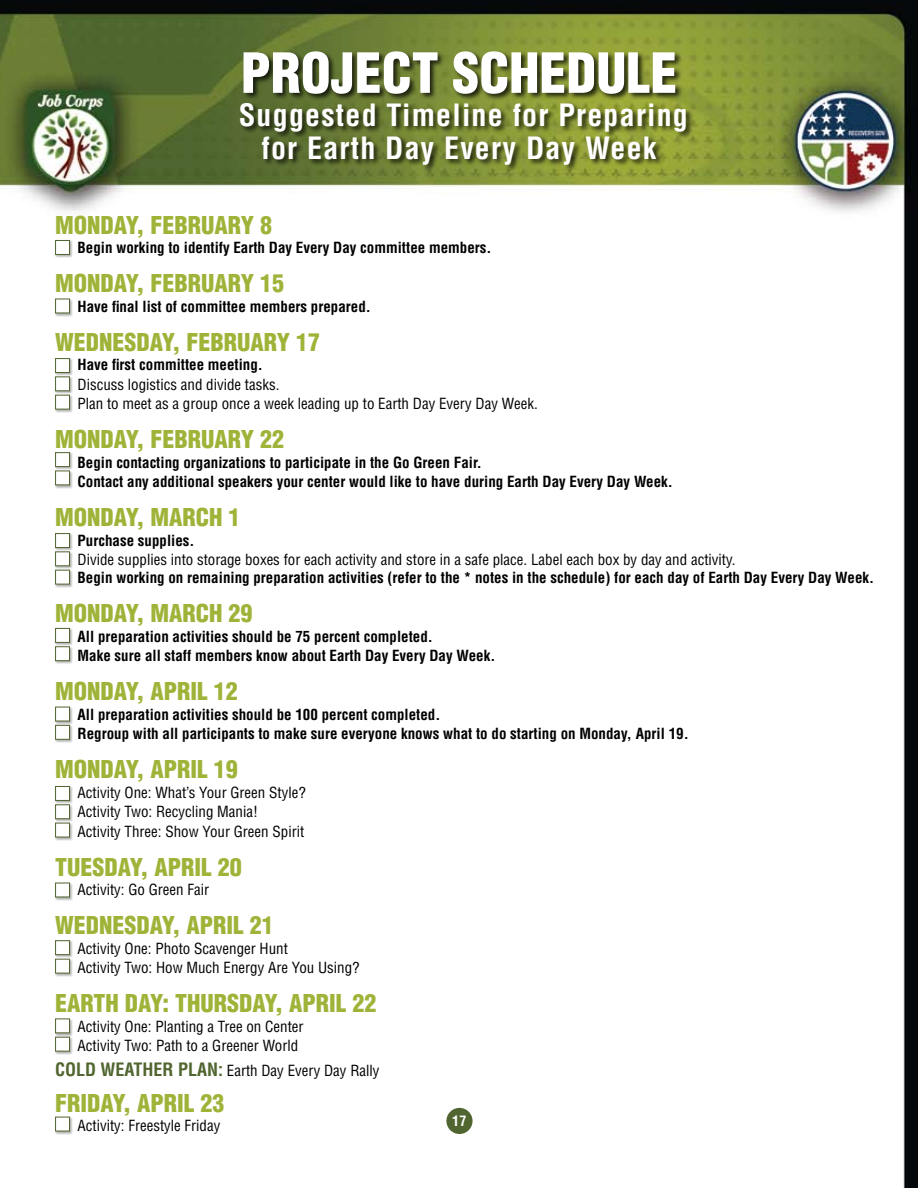
<style>
.page{position:relative;width:918px;height:1188px;background:#fff}
.page>*{position:absolute;margin:0;border:0;box-sizing:border-box;transform-origin:0 0}
.t1{font:900 condensed 54px "Helvetica";color:#fff}
.t2{font:700 condensed 30px/33px "Helvetica";letter-spacing:.04em;color:#fff;text-align:center}
.t3{font:900 condensed 24px "Helvetica";color:#a0b339}
.t4{font:700 condensed 15px/19.5px "Helvetica";color:#000}
.t5{font:condensed 15px/19.5px "Helvetica";color:#000}
.t6{font:700 condensed 14.1px "Helvetica";color:#fff}
.s1{font-weight:700;font-size:18px;color:#50652f}
</style>
<div class="page">
<img style="left:0;top:0;width:918px;height:1188px">
<div style="left:446px;top:1108px;width:27px;height:26px;background:#50652f;border-radius:50%"></div>
<div style="left:240px;top:51px;width:454px;height:122px;background:#000;opacity:.75"></div>
<div style="left:55px;top:239px;width:18px;height:19px;background:#000;opacity:.31"></div>
<div style="left:55px;top:240px;width:15px;height:15px;background:#fff;border:1px solid #50652f"></div>
<div style="left:55px;top:298px;width:18px;height:19px;background:#000;opacity:.31"></div>
<div style="left:55px;top:299px;width:15px;height:14px;background:#fff;border:1px solid #50652f"></div>
<div style="left:55px;top:358px;width:18px;height:18px;background:#000;opacity:.31"></div>
<div style="left:55px;top:358px;width:15px;height:15px;background:#fff;border:1px solid #50652f"></div>
<div style="left:55px;top:394px;width:18px;height:19px;background:#000;opacity:.31"></div>
<div style="left:55px;top:395px;width:15px;height:15px;background:#fff;border:1px solid #50652f"></div>
<div style="left:55px;top:376px;width:18px;height:19px;background:#000;opacity:.31"></div>
<div style="left:55px;top:376px;width:15px;height:15px;background:#fff;border:1px solid #50652f"></div>
<div style="left:55px;top:882px;width:18px;height:19px;background:#000;opacity:.31"></div>
<div style="left:55px;top:883px;width:15px;height:14px;background:#fff;border:1px solid #50652f"></div>
<div style="left:55px;top:940px;width:18px;height:19px;background:#000;opacity:.31"></div>
<div style="left:55px;top:940px;width:15px;height:15px;background:#fff;border:1px solid #50652f"></div>
<div style="left:55px;top:958px;width:18px;height:19px;background:#000;opacity:.31"></div>
<div style="left:55px;top:959px;width:15px;height:15px;background:#fff;border:1px solid #50652f"></div>
<div style="left:55px;top:533px;width:18px;height:18px;background:#000;opacity:.31"></div>
<div style="left:55px;top:533px;width:15px;height:15px;background:#fff;border:1px solid #50652f"></div>
<div style="left:55px;top:569px;width:18px;height:19px;background:#000;opacity:.31"></div>
<div style="left:55px;top:570px;width:15px;height:15px;background:#fff;border:1px solid #50652f"></div>
<div style="left:55px;top:551px;width:18px;height:19px;background:#000;opacity:.31"></div>
<div style="left:55px;top:551px;width:15px;height:15px;background:#fff;border:1px solid #50652f"></div>
<div style="left:55px;top:785px;width:18px;height:19px;background:#000;opacity:.31"></div>
<div style="left:55px;top:786px;width:15px;height:15px;background:#fff;border:1px solid #50652f"></div>
<div style="left:55px;top:822px;width:18px;height:19px;background:#000;opacity:.31"></div>
<div style="left:55px;top:823px;width:15px;height:15px;background:#fff;border:1px solid #50652f"></div>
<div style="left:55px;top:804px;width:18px;height:19px;background:#000;opacity:.31"></div>
<div style="left:55px;top:804px;width:15px;height:15px;background:#fff;border:1px solid #50652f"></div>
<div style="left:55px;top:1018px;width:18px;height:19px;background:#000;opacity:.31"></div>
<div style="left:55px;top:1018px;width:15px;height:15px;background:#fff;border:1px solid #50652f"></div>
<div style="left:55px;top:1036px;width:18px;height:19px;background:#000;opacity:.31"></div>
<div style="left:55px;top:1037px;width:15px;height:15px;background:#fff;border:1px solid #50652f"></div>
<div style="left:55px;top:1116px;width:18px;height:19px;background:#000;opacity:.31"></div>
<div style="left:55px;top:1117px;width:15px;height:15px;background:#fff;border:1px solid #50652f"></div>
<div style="left:55px;top:627px;width:18px;height:19px;background:#000;opacity:.31"></div>
<div style="left:55px;top:628px;width:15px;height:15px;background:#fff;border:1px solid #50652f"></div>
<div style="left:55px;top:646px;width:18px;height:19px;background:#000;opacity:.31"></div>
<div style="left:55px;top:646px;width:15px;height:15px;background:#fff;border:1px solid #50652f"></div>
<div style="left:55px;top:706px;width:18px;height:19px;background:#000;opacity:.31"></div>
<div style="left:55px;top:707px;width:15px;height:14px;background:#fff;border:1px solid #50652f"></div>
<div style="left:55px;top:724px;width:18px;height:19px;background:#000;opacity:.31"></div>
<div style="left:55px;top:725px;width:15px;height:15px;background:#fff;border:1px solid #50652f"></div>
<div style="left:55px;top:452px;width:18px;height:19px;background:#000;opacity:.31"></div>
<div style="left:55px;top:452px;width:15px;height:15px;background:#fff;border:1px solid #50652f"></div>
<div style="left:55px;top:470px;width:18px;height:19px;background:#000;opacity:.31"></div>
<div style="left:55px;top:470px;width:15px;height:15px;background:#fff;border:1px solid #50652f"></div>
<h1 class="t1" style="left:241px;top:39px;width:438px">PROJECT SCHEDULE</h1>
<h2 class="t2" style="left:239px;top:98px;width:451px">Suggested Timeline for Preparing for Earth Day Every Day Week</h2>
<h3 class="t3" style="left:55px;top:210px;width:219px">MONDAY, FEBRUARY 8</h3>
<p class="t4" style="left:78px;top:238px;width:416px">Begin working to identify Earth Day Every Day committee members.</p>
<h3 class="t3" style="left:55px;top:268px;width:231px">MONDAY, FEBRUARY 15</h3>
<p class="t4" style="left:78px;top:296px;width:295px">Have final list of committee members prepared.</p>
<h3 class="t3" style="left:55px;top:327px;width:267px">WEDNESDAY, FEBRUARY 17</h3>
<p class="t4" style="left:78px;top:355px;width:187px">Have first committee meeting.</p>
<p class="t5" style="left:78px;top:374px;width:462px">Discuss logistics and divide tasks.<br>Plan to meet as a group once a week leading up to Earth Day Every Day Week.</p>
<h3 class="t3" style="left:55px;top:424px;width:231px">MONDAY, FEBRUARY 22</h3>
<p class="t4" style="left:78px;top:452px;width:597px">Begin contacting organizations to participate in the Go Green Fair.<br>Contact any additional speakers your center would like to have during Earth Day Every Day Week.</p>
<h3 class="t3" style="left:55px;top:502px;width:187px">MONDAY, MARCH 1</h3>
<p class="t4" style="left:78px;top:530px;width:119px">Purchase supplies.</p>
<p class="t5" style="left:78px;top:550px;width:660px">Divide supplies into storage boxes for each activity and store in a safe place. Label each box by day and activity.</p>
<p class="t4" style="left:78px;top:568px;width:798px">Begin working on remaining preparation activities (refer to the * notes in the schedule) for each day of Earth Day Every Day Week.</p>
<h3 class="t3" style="left:55px;top:598px;width:199px">MONDAY, MARCH 29</h3>
<p class="t4" style="left:78px;top:626px;width:419px">All preparation activities should be 75 percent completed.<br>Make sure all staff members know about Earth Day Every Day Week.</p>
<h3 class="t3" style="left:55px;top:676px;width:184px">MONDAY, APRIL 12</h3>
<p class="t4" style="left:78px;top:704px;width:613px">All preparation activities should be 100 percent completed.<br>Regroup with all participants to make sure everyone knows what to do starting on Monday, April 19.</p>
<h3 class="t3" style="left:55px;top:754px;width:184px">MONDAY, APRIL 19</h3>
<p class="t5" style="left:78px;top:782px;width:230px">Activity One: What’s Your Green Style?<br>Activity Two: Recycling Mania!<br>Activity Three: Show Your Green Spirit</p>
<h3 class="t3" style="left:55px;top:852px;width:188px">TUESDAY, APRIL 20</h3>
<p class="t5" style="left:78px;top:880px;width:133px">Activity: Go Green Fair</p>
<h3 class="t3" style="left:55px;top:910px;width:220px">WEDNESDAY, APRIL 21</h3>
<p class="t5" style="left:78px;top:938px;width:284px">Activity One: Photo Scavenger Hunt<br>Activity Two: How Much Energy Are You Using?</p>
<h3 class="t3" style="left:55px;top:988px;width:323px">EARTH DAY: THURSDAY, APRIL 22</h3>
<p class="t5" style="left:78px;top:1016px;width:227px">Activity One: Planting a Tree on Center<br>Activity Two: Path to a Greener World</p>
<p class="t5" style="left:55px;top:1060px;width:326px"><span class="s1">COLD WEATHER PLAN:</span> Earth Day Every Day Rally</p>
<h3 class="t3" style="left:55px;top:1088px;width:171px">FRIDAY, APRIL 23</h3>
<p class="t5" style="left:78px;top:1116px;width:144px">Activity: Freestyle Friday</p>
<p class="t6" style="left:452px;top:1113px;width:16px">17</p>
</div>
